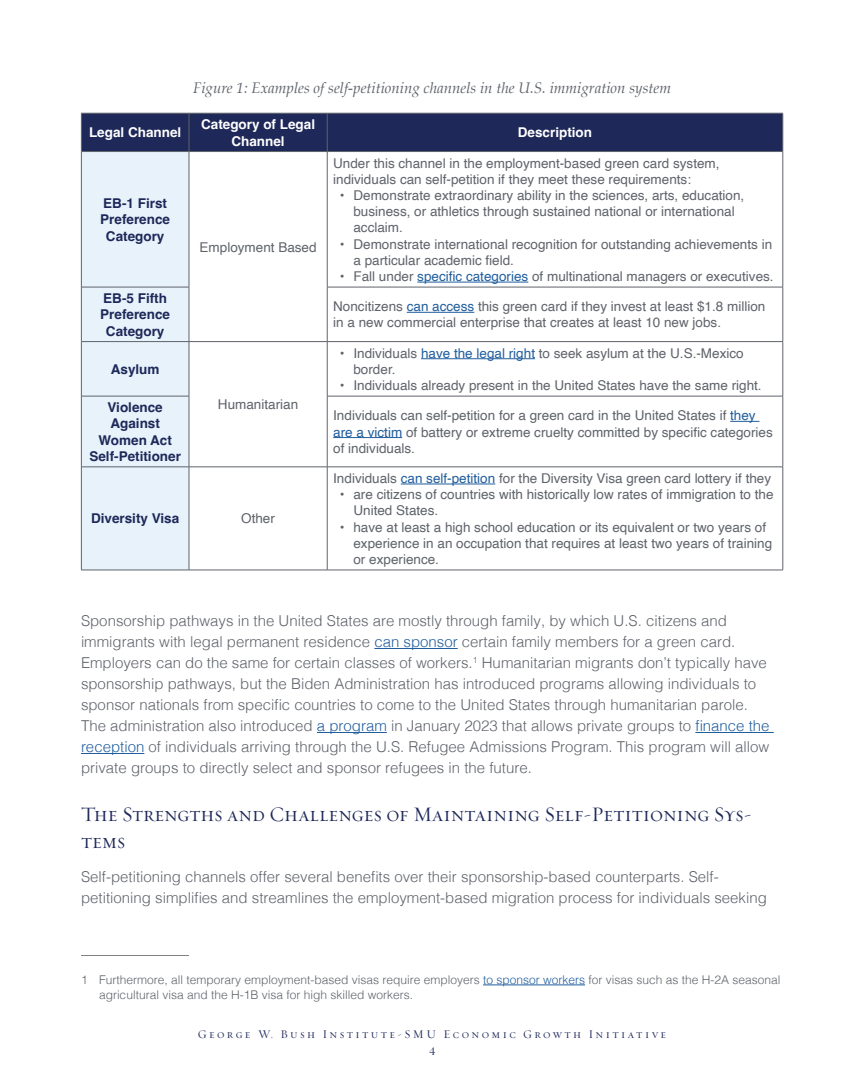
<style>
.page{position:relative;width:864px;height:1080px;background:#fff}
.page>*{position:absolute;margin:0;border:0;box-sizing:border-box;transform-origin:0 0}
.t1{font:21px/27px "Requiem Display";color:#1e2859}
.t2{font:300 15px/21px "Helvetica";color:#5f636a}
.t3{font:italic 15px "Palatino";color:#5f636a}
.t4{font:13.5px/16.2px "Helvetica";color:#5f636a}
.t5{font:700 13.5px/16.2px "Helvetica";color:#1e2859;text-align:center}
.t6{font:700 13.5px/16.2px "Helvetica";color:#fff;text-align:center}
.t7{font:300 12px/15px "Helvetica";color:#5f636a}
.t8{font:12px/15.1px "Requiem Display";letter-spacing:.2em;color:#1e2859;text-align:center}
.s1{color:#215e9e}
</style>
<div class="page">
<hr style="left:374px;top:648px;width:84px;height:1px;background:#215e9e">
<hr style="left:317px;top:732px;width:70px;height:1px;background:#215e9e">
<hr style="left:695px;top:732px;width:79px;height:1px;background:#215e9e">
<hr style="left:81px;top:753px;width:63px;height:1px;background:#215e9e">
<hr style="left:81px;top:955px;width:108px;height:1px;background:#808285">
<hr style="left:483px;top:985px;width:102px;height:1px;background:#215e9e">
<div style="left:82px;top:114px;width:701px;height:37px;background:#1e2859"></div>
<div style="left:82px;top:152px;width:107px;height:418px;background:#e7f2fb"></div>
<hr style="left:81px;top:113px;width:108px;height:1px;background:#5f636a">
<hr style="left:81px;top:114px;width:1px;height:38px;background:#5f636a">
<hr style="left:189px;top:113px;width:138px;height:1px;background:#5f636a">
<hr style="left:327px;top:113px;width:456px;height:1px;background:#5f636a">
<hr style="left:81px;top:152px;width:1px;height:135px;background:#5f636a">
<hr style="left:81px;top:287px;width:1px;height:55px;background:#5f636a">
<hr style="left:81px;top:342px;width:1px;height:54px;background:#5f636a">
<hr style="left:81px;top:396px;width:1px;height:71px;background:#5f636a">
<hr style="left:81px;top:467px;width:1px;height:103px;background:#5f636a">
<hr style="left:189px;top:114px;width:1px;height:37px;background:#5f636a">
<hr style="left:327px;top:114px;width:1px;height:37px;background:#5f636a">
<hr style="left:783px;top:114px;width:1px;height:37px;background:#5f636a">
<hr style="left:82px;top:151px;width:107px;height:1px;background:#5f636a">
<hr style="left:189px;top:151px;width:138px;height:1px;background:#5f636a">
<hr style="left:189px;top:152px;width:1px;height:135px;background:#5f636a">
<hr style="left:327px;top:151px;width:456px;height:1px;background:#5f636a">
<hr style="left:327px;top:152px;width:1px;height:135px;background:#5f636a">
<hr style="left:783px;top:152px;width:1px;height:135px;background:#5f636a">
<hr style="left:82px;top:287px;width:107px;height:1px;background:#5f636a">
<hr style="left:189px;top:287px;width:1px;height:54px;background:#5f636a">
<hr style="left:327px;top:287px;width:456px;height:1px;background:#5f636a">
<hr style="left:327px;top:287px;width:1px;height:54px;background:#5f636a">
<hr style="left:783px;top:287px;width:1px;height:54px;background:#5f636a">
<hr style="left:82px;top:341px;width:107px;height:1px;background:#5f636a">
<hr style="left:189px;top:341px;width:138px;height:1px;background:#5f636a">
<hr style="left:189px;top:342px;width:1px;height:54px;background:#5f636a">
<hr style="left:327px;top:341px;width:456px;height:1px;background:#5f636a">
<hr style="left:327px;top:342px;width:1px;height:54px;background:#5f636a">
<hr style="left:783px;top:342px;width:1px;height:54px;background:#5f636a">
<hr style="left:82px;top:396px;width:107px;height:1px;background:#5f636a">
<hr style="left:189px;top:396px;width:1px;height:71px;background:#5f636a">
<hr style="left:327px;top:396px;width:456px;height:1px;background:#5f636a">
<hr style="left:327px;top:396px;width:1px;height:71px;background:#5f636a">
<hr style="left:783px;top:396px;width:1px;height:71px;background:#5f636a">
<hr style="left:82px;top:467px;width:107px;height:1px;background:#5f636a">
<hr style="left:189px;top:467px;width:138px;height:1px;background:#5f636a">
<hr style="left:189px;top:467px;width:1px;height:103px;background:#5f636a">
<hr style="left:327px;top:467px;width:456px;height:1px;background:#5f636a">
<hr style="left:327px;top:467px;width:1px;height:103px;background:#5f636a">
<hr style="left:783px;top:467px;width:1px;height:103px;background:#5f636a">
<hr style="left:81px;top:570px;width:108px;height:1px;background:#5f636a">
<hr style="left:189px;top:570px;width:138px;height:1px;background:#5f636a">
<hr style="left:327px;top:570px;width:456px;height:1px;background:#5f636a">
<hr style="left:417px;top:282px;width:111px;height:1px;background:#215e9e">
<hr style="left:407px;top:312px;width:67px;height:1px;background:#215e9e">
<hr style="left:421px;top:358px;width:114px;height:1px;background:#215e9e">
<svg style="left:730px;top:421px;width:29px;height:1px"></svg>
<hr style="left:333px;top:437px;width:69px;height:1px;background:#215e9e">
<hr style="left:401px;top:484px;width:94px;height:1px;background:#215e9e">
<p class="t3" style="left:193px;top:76px;width:480px">Figure 1: Examples of self-petitioning channels in the U.S. immigration system</p>
<p class="t6" style="left:89px;top:126px;width:94px">Legal Channel</p>
<p class="t6" style="left:201px;top:118px;width:116px">Category of Legal<br>Channel</p>
<p class="t6" style="left:518px;top:126px;width:76px">Description</p>
<p class="t5" style="left:100px;top:197px;width:71px">EB-1 First<br>Preference<br>Category</p>
<p class="t4" style="left:200px;top:239px;width:119px">Employment Based</p>
<p class="t4" style="left:333px;top:155px;width:388px">Under this channel in the employment-based green card system, individuals can self-petition if they meet these requirements:</p>
<p class="t4" style="left:353px;top:188px;width:392px;text-indent:-14px">• Demonstrate extraordinary ability in the sciences, arts, education, business, or athletics through sustained national or international acclaim.</p>
<p class="t4" style="left:353px;top:236px;width:420px;text-indent:-14px">• Demonstrate international recognition for outstanding achievements in a particular academic field.</p>
<p class="t4" style="left:340px;top:269px;width:435px">• Fall under <span class="s1">specific categories</span> of multinational managers or executives.</p>
<p class="t5" style="left:100px;top:292px;width:71px">EB-5 Fifth<br>Preference<br>Category</p>
<p class="t4" style="left:333px;top:299px;width:434px">Noncitizens <span class="s1">can access</span> this green card if they invest at least $1.8 million in a new commercial enterprise that creates at least 10 new jobs.</p>
<p class="t5" style="left:111px;top:363px;width:50px">Asylum</p>
<p class="t4" style="left:218px;top:397px;width:82px">Humanitarian</p>
<p class="t4" style="left:353px;top:345px;width:392px;text-indent:-13px">• Individuals <span class="s1">have the legal right</span> to seek asylum at the U.S.-Mexico border.</p>
<p class="t4" style="left:340px;top:378px;width:423px">• Individuals already present in the United States have the same right.</p>
<p class="t5" style="left:89px;top:401px;width:93px">Violence<br>Against<br>Women Act<br>Self-Petitioner</p>
<p class="t4" style="left:333px;top:408px;width:441px">Individuals can self-petition for a green card in the United States if <span class="s1">they are a victim</span> of battery or extreme cruelty committed by specific categories of individuals.</p>
<p class="t5" style="left:91px;top:512px;width:90px">Diversity Visa</p>
<p class="t4" style="left:241px;top:511px;width:35px">Other</p>
<p class="t4" style="left:333px;top:471px;width:439px">Individuals <span class="s1">can self-petition</span> for the Diversity Visa green card lottery if they</p>
<p class="t4" style="left:353px;top:487px;width:422px;text-indent:-14px">• are citizens of countries with historically low rates of immigration to the<br>United States.</p>
<p class="t4" style="left:353px;top:519px;width:420px;text-indent:-14px">• have at least a high school education or its equivalent or two years of experience in an occupation that requires at least two years of training or experience.</p>
<p class="t2" style="left:81px;top:609px;width:690px">Sponsorship pathways in the United States are mostly through family, by which U.S. citizens and immigrants with legal permanent residence <span class="s1">can sponsor</span> certain family members for a green card.<br>Employers can do the same for certain classes of workers.<sup>1</sup> Humanitarian migrants don’t typically have sponsorship pathways, but the Biden Administration has introduced programs allowing individuals to sponsor nationals from specific countries to come to the United States through humanitarian parole.<br>The administration also introduced <span class="s1">a program</span> in January 2023 that allows private groups to <span class="s1">finance the reception</span> of individuals arriving through the U.S. Refugee Admissions Program. This program will allow private groups to directly select and sponsor refugees in the future.</p>
<h1 class="t1" style="left:81px;top:800px;width:672px">The Strengths and Challenges of Maintaining Self-Petitioning Sys&shy;tems</h1>
<p class="t2" style="left:81px;top:865px;width:687px">Self-petitioning channels offer several benefits over their sponsorship-based counterparts. Self&shy;petitioning simplifies and streamlines the employment-based migration process for individuals seeking</p>
<p class="t7" style="left:99px;top:971px;width:683px;text-indent:-18px">1 Furthermore, all temporary employment-based visas require employers <span class="s1">to sponsor workers</span> for visas such as the H-2A seasonal agricultural visa and the H-1B visa for high skilled workers.</p>
<p class="t8" style="left:198px;top:1026px;width:470px">George W. Bush Institute-SMU Economic Growth Initiative<br>4</p>
</div>
